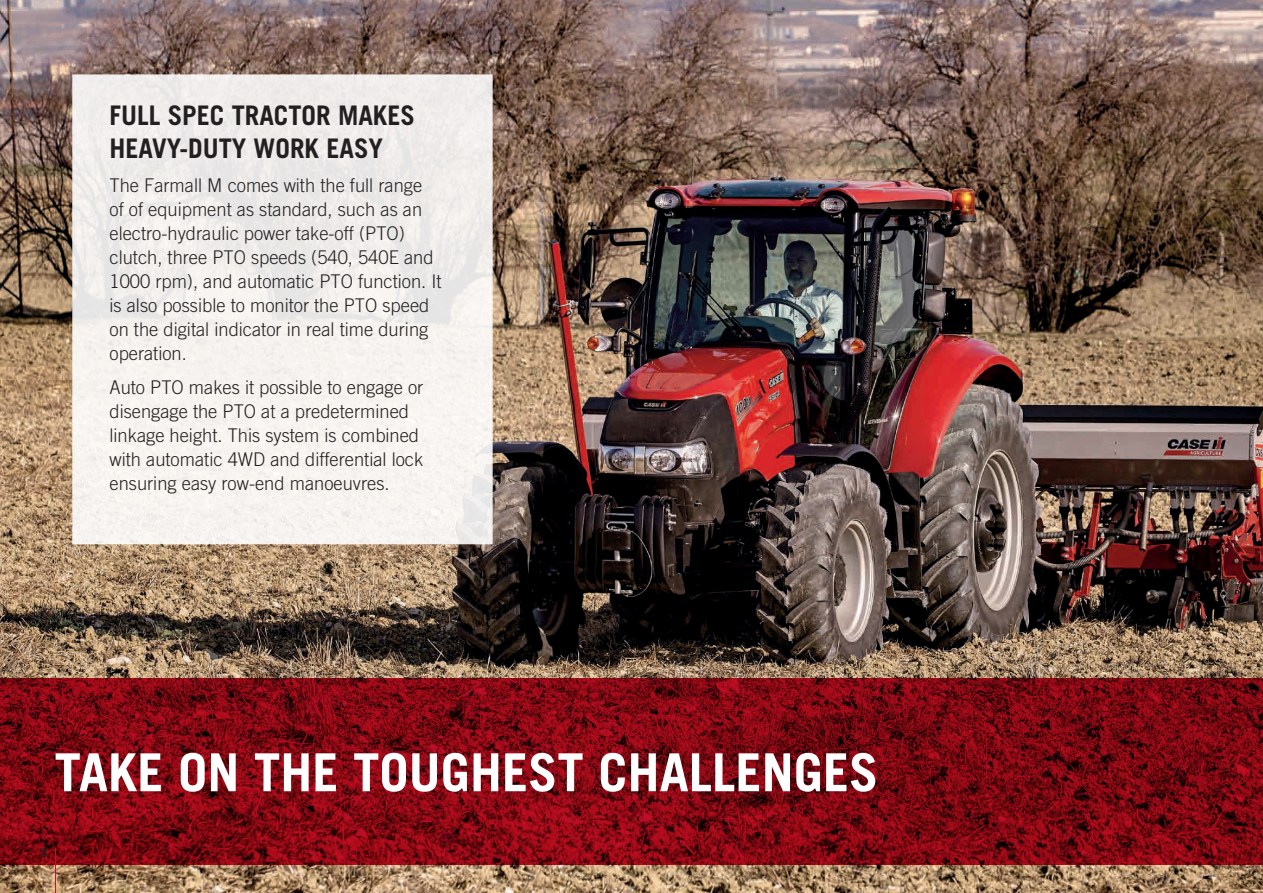
<style>
.page{position:relative;width:1263px;height:893px;background:#fff}
.page>*{position:absolute;margin:0;border:0;box-sizing:border-box;transform-origin:0 0}
.NEW_BODY{font:700 52.5px "Trade Gothic LT Std";color:#fff}
.NEW_BODY-2{font:700 27px/32.4px "Trade Gothic";color:#231f20}
.NEW_BODY-3{font:300 18.9px/24px "Trade Gothic";color:#231f20}
.t1{font:700 12px "Trade Gothic";color:#231f20}
</style>
<div class="page">
<img style="left:0;top:0;width:1263px;height:893px">
<svg style="left:0;top:679px;width:1263px;height:186px;background:#7c0712"></svg>
<div style="left:72px;top:74px;width:421px;height:470px;background:linear-gradient(to right,#f2f0ed,#f2efed);border:2px solid #fff"></div>
<hr style="left:55px;top:848px;width:1px;height:45px;background:#c3102e">
<p class="NEW_BODY-2" style="left:109px;top:99px;width:307px">FULL SPEC TRACTOR MAKES<br>HEAVY-DUTY WORK EASY</p>
<p class="NEW_BODY-3" style="left:109px;top:173px;width:334px">The Farmall M comes with the full range<br>of of equipment as standard, such as an electro-hydraulic power take-off (PTO) clutch, three PTO speeds (540, 540E and 1000 rpm), and automatic PTO function. It is also possible to monitor the PTO speed on the digital indicator in real time during operation.</p>
<p class="NEW_BODY-3" style="left:109px;top:375px;width:315px">Auto PTO makes it possible to engage or disengage the PTO at a predetermined linkage height. This system is combined with automatic 4WD and differential lock ensuring easy row-end manoeuvres.</p>
<p class="NEW_BODY" style="left:55px;top:740px;width:825px">TAKE ON THE TOUGHEST CHALLENGES</p>
<p class="t1" style="left:41px;top:846px;width:8px">3</p>
</div>
